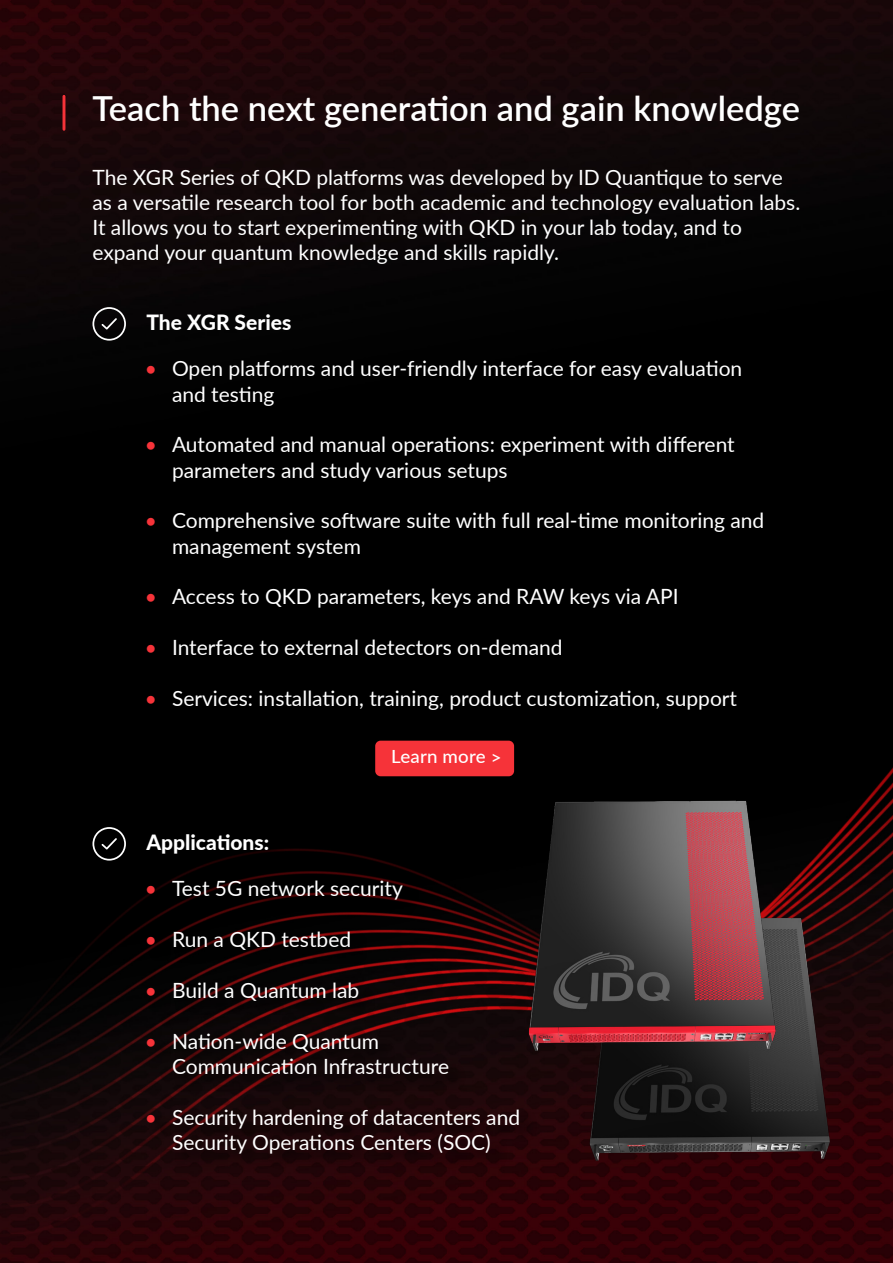
<style>
.page{position:relative;width:893px;height:1263px;background:#fff}
.page>*{position:absolute;margin:0;border:0;box-sizing:border-box;transform-origin:0 0}
.t1{font:600 34.5px "Lato";color:#fff}
.t2{font:21px/25.2px "Lato";color:#fff}
.t3{font:800 21px "Lato";color:#fff}
.t4{font:500 18.15px "Lato";letter-spacing:.01em;color:#fff}
.s1{color:#f63339}
</style>
<div class="page">
<img style="left:0;top:0;width:893px;height:1263px">
<svg style="left:92px;top:307px;width:34px;height:34px"></svg>
<div style="left:92px;top:827px;width:445px;height:343px;background:#000;opacity:.75"></div>
<svg style="left:92px;top:827px;width:34px;height:33px"></svg>
<hr style="left:63px;top:96px;width:2px;height:33px;background:#f63339">
<img style="left:552px;top:893px;width:321px;height:295px">
<img style="left:490px;top:775px;width:330px;height:303px">
<div style="left:375px;top:741px;width:139px;height:35px;background:#f63339;border-radius:5px"></div>
<h1 class="t1" style="left:92px;top:84px;width:709px">Teach the next generation and gain knowledge</h1>
<p class="t2" style="left:92px;top:164px;width:709px">The XGR Series of QKD platforms was developed by ID Quantique to serve as a versatile research tool for both academic and technology evaluation labs.<br>It allows you to start experimenting with QKD in your lab today, and to expand your quantum knowledge and skills rapidly.</p>
<p class="t3" style="left:146px;top:307px;width:146px">The XGR Series</p>
<p class="t2" style="left:172px;top:355px;width:572px;text-indent:-27px"><span class="s1">•</span> Open platforms and user-friendly interface for easy evaluation and testing</p>
<p class="t2" style="left:172px;top:431px;width:564px;text-indent:-27px"><span class="s1">•</span> Automated and manual operations: experiment with different parameters and study various setups</p>
<p class="t2" style="left:172px;top:507px;width:594px;text-indent:-27px"><span class="s1">•</span> Comprehensive software suite with full real-time monitoring and management system</p>
<p class="t2" style="left:145px;top:583px;width:535px"><span class="s1">•</span> Access to QKD parameters, keys and RAW keys via API</p>
<p class="t2" style="left:145px;top:634px;width:419px"><span class="s1">•</span> Interface to external detectors on-demand</p>
<p class="t2" style="left:145px;top:684px;width:594px"><span class="s1">•</span> Services: installation, training, product customization, support</p>
<p class="t4" style="left:391px;top:743px;width:112px">Learn more &gt;</p>
<p class="t3" style="left:146px;top:827px;width:124px">Applications:</p>
<p class="t2" style="left:145px;top:875px;width:259px"><span class="s1">•</span> Test 5G network security</p>
<p class="t2" style="left:145px;top:926px;width:208px"><span class="s1">•</span> Run a QKD testbed</p>
<p class="t2" style="left:145px;top:977px;width:216px"><span class="s1">•</span> Build a Quantum lab</p>
<p class="t2" style="left:172px;top:1027px;width:279px;text-indent:-27px"><span class="s1">•</span> Nation-wide Quantum<br>Communication Infrastructure</p>
<p class="t2" style="left:145px;top:1103px;width:377px;text-align:center"><span class="s1">•</span> Security hardening of datacenters and<br>Security Operations Centers (SOC)</p>
</div>
